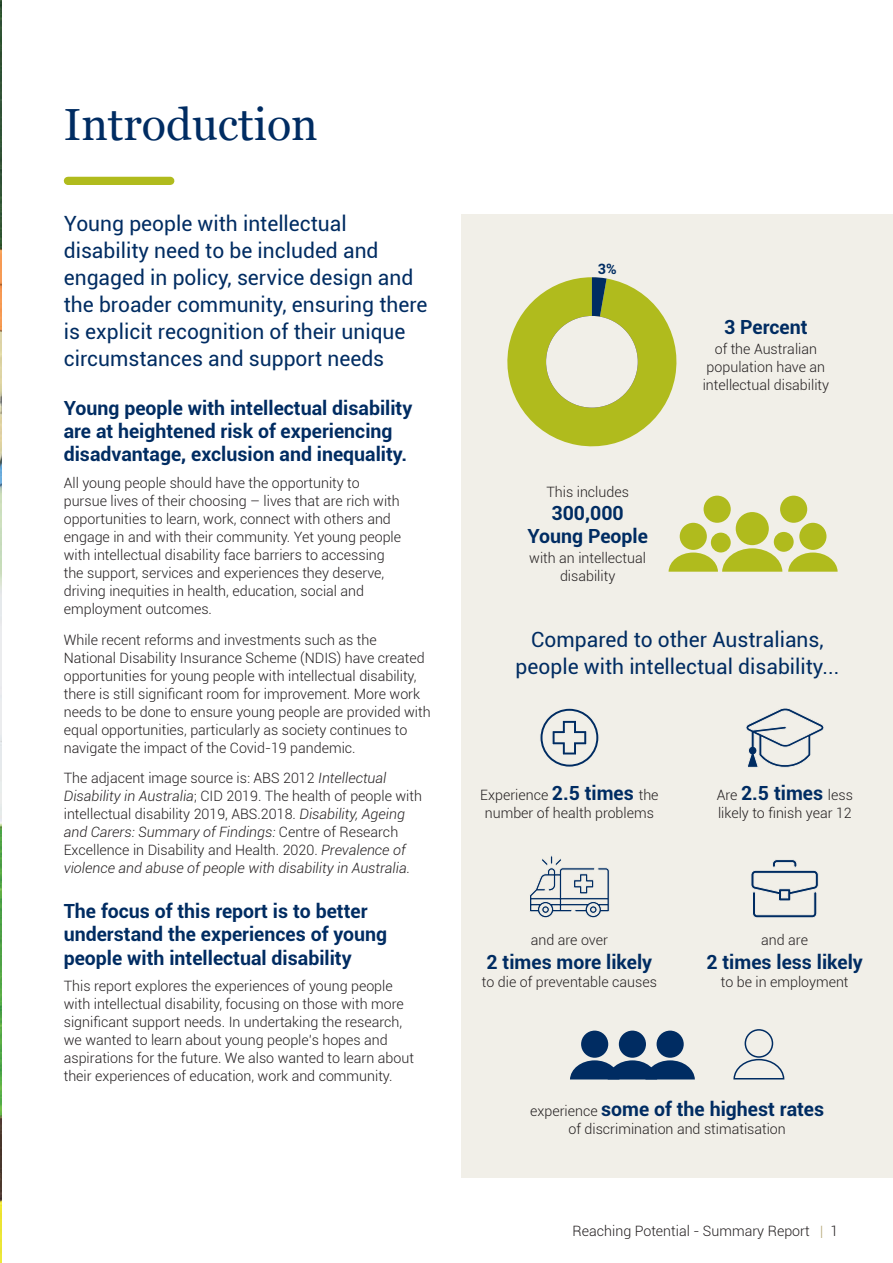
<style>
.page{position:relative;width:893px;height:1263px;background:#fff}
.page>*{position:absolute;margin:0;border:0;box-sizing:border-box;transform-origin:0 0}
.Heading_1{font:45px "Georgia";color:#002c62}
.Intro{font:21px/27px "Roboto";color:#002c62}
.Heading_3{font:700 19.5px/23.4px "Roboto";color:#002c62}
.Body{font:700 19.5px/23.4px "Roboto";color:#002c62;text-align:center}
.Body-2{font:300 14.25px/18px "Roboto";color:#231f20}
.Body-3{font:700 14.25px "Roboto";color:#002c62}
.s1{font-style:italic}
.s2{font-weight:700;font-size:19.5px;color:#002c62}
.s3{font-weight:300;font-size:14.25px;color:#231f20}
.s4{color:#b6a979}
</style>
<div class="page">
<img style="left:0;top:0;width:1px;height:1263px">
<div style="left:68px;top:177px;width:102px;height:8px;background:#b0bb1d"></div>
<div style="left:461px;top:215px;width:432px;height:963px;background:#f1efe8"></div>
<svg style="left:507px;top:277px;width:170px;height:170px"></svg>
<div style="left:546px;top:316px;width:92px;height:92px;background:#f1efe8;border-radius:50%"></div>
<div style="left:736px;top:512px;width:33px;height:33px;background:#b0bb1d;border-radius:50%"></div>
<div style="left:799px;top:523px;width:27px;height:27px;background:#b0bb1d;border-radius:50%"></div>
<svg style="left:788px;top:552px;width:50px;height:20px"></svg>
<div style="left:680px;top:523px;width:27px;height:27px;background:#b0bb1d;border-radius:50%"></div>
<svg style="left:669px;top:548px;width:113px;height:24px"></svg>
<div style="left:774px;top:532px;width:20px;height:20px;background:#b0bb1d;border-radius:50%"></div>
<div style="left:711px;top:533px;width:20px;height:19px;background:#b0bb1d;border-radius:50%"></div>
<div style="left:704px;top:496px;width:27px;height:27px;background:#b0bb1d;border-radius:50%"></div>
<div style="left:780px;top:496px;width:27px;height:27px;background:#b0bb1d;border-radius:50%"></div>
<svg style="left:540px;top:708px;width:59px;height:59px"></svg>
<svg style="left:746px;top:708px;width:78px;height:60px"></svg>
<svg style="left:529px;top:855px;width:81px;height:63px"></svg>
<svg style="left:751px;top:859px;width:68px;height:59px"></svg>
<div style="left:745px;top:1029px;width:28px;height:29px;border:2px solid #002c62;border-radius:50%"></div>
<svg style="left:733px;top:1058px;width:52px;height:22px"></svg>
<div style="left:619px;top:1030px;width:27px;height:28px;background:#002c62;border-radius:50%"></div>
<div style="left:581px;top:1030px;width:27px;height:28px;background:#002c62;border-radius:50%"></div>
<div style="left:657px;top:1030px;width:27px;height:28px;background:#002c62;border-radius:50%"></div>
<svg style="left:570px;top:1060px;width:125px;height:19px;background:#2a4e79"></svg>
<p class="Heading_1" style="left:64px;top:92px;width:256px">Introduction</p>
<p class="Intro" style="left:64px;top:209px;width:365px">Young people with intellectual disability need to be included and engaged in policy, service design and the broader community, ensuring there is explicit recognition of their unique circumstances and support needs</p>
<p class="Heading_3" style="left:64px;top:395px;width:350px">Young people with intellectual disability are at heightened risk of experiencing disadvantage, exclusion and inequality.</p>
<p class="Body-2" style="left:64px;top:473px;width:339px">All young people should have the opportunity to pursue lives of their choosing – lives that are rich with opportunities to learn, work, connect with others and engage in and with their community. Yet young people with intellectual disability face barriers to accessing the support, services and experiences they deserve, driving inequities in health, education, social and employment outcomes.</p>
<p class="Body-2" style="left:64px;top:630px;width:368px">While recent reforms and investments such as the National Disability Insurance Scheme (NDIS) have created opportunities for young people with intellectual disability, there is still significant room for improvement. More work needs to be done to ensure young people are provided with equal opportunities, particularly as society continues to navigate the impact of the Covid-19 pandemic.</p>
<p class="Body-2" style="left:64px;top:769px;width:360px">The adjacent image source is: ABS 2012 <span class="s1">Intellectual Disability in Australia</span>; CID 2019. The health of people with intellectual disability 2019, ABS.2018. <span class="s1">Disability, Ageing and Carers: Summary of Findings:</span> Centre of Research Excellence in Disability and Health. 2020. <span class="s1">Prevalence of violence and abuse of people with disability in Australia.</span></p>
<p class="Heading_3" style="left:64px;top:899px;width:325px">The focus of this report is to better understand the experiences of young people with intellectual disability</p>
<p class="Body-2" style="left:64px;top:977px;width:352px">This report explores the experiences of young people with intellectual disability, focusing on those with more significant support needs. In undertaking the research, we wanted to learn about young people’s hopes and aspirations for the future. We also wanted to learn about their experiences of education, work and community.</p>
<p class="Body-3" style="left:598px;top:259px;width:20px">3%</p>
<p class="Body-2" style="left:546px;top:482px;width:84px">This includes</p>
<p class="Body" style="left:527px;top:500px;width:122px">300,000<br>Young People</p>
<p class="Body-2" style="left:529px;top:549px;width:118px;text-align:center">with an intellectual disability</p>
<p class="Heading_3" style="left:724px;top:315px;width:85px">3 Percent</p>
<p class="Body-2" style="left:703px;top:340px;width:128px;text-align:center">of the Australian population have an intellectual disability</p>
<p class="Intro" style="left:516px;top:625px;width:325px;text-align:center">Compared to other Australians, people with intellectual disability...</p>
<p class="Body-2" style="left:480px;top:786px;width:180px;text-align:center">Experience <span class="s2">2.5 times</span> the number of health problems</p>
<p class="Body" style="left:717px;top:781px;width:138px"><span class="s3">Are</span> 2.5 times <span class="s3">less</span></p>
<p class="Body-2" style="left:718px;top:804px;width:135px">likely to finish year 12</p>
<p class="Body-2" style="left:531px;top:931px;width:79px">and are over</p>
<p class="Body" style="left:487px;top:949px;width:167px">2 times more likely</p>
<p class="Body-2" style="left:482px;top:972px;width:177px">to die of preventable causes</p>
<p class="Body-2" style="left:761px;top:931px;width:48px">and are</p>
<p class="Body" style="left:706px;top:949px;width:158px">2 times less likely</p>
<p class="Body-2" style="left:721px;top:972px;width:129px">to be in employment</p>
<p class="Body" style="left:530px;top:1096px;width:296px"><span class="s3">experience</span> some of the highest rates</p>
<p class="Body-2" style="left:569px;top:1119px;width:219px">of discrimination and stimatisation</p>
<p class="Body-2" style="left:573px;top:1222px;width:267px">Reaching Potential - Summary Report <span class="s4">|</span> 1</p>
</div>
